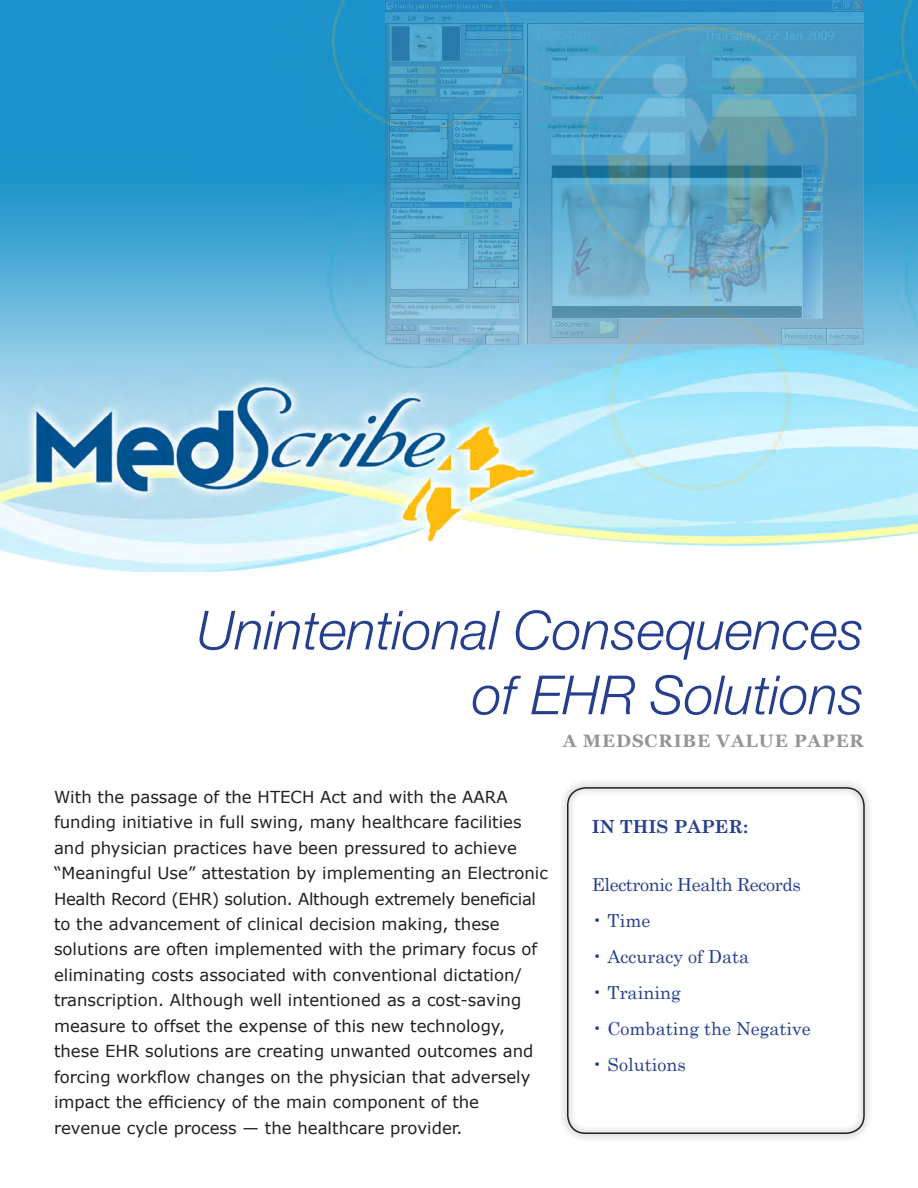
<style>
.page{position:relative;width:918px;height:1188px;background:#fff}
.page>*{position:absolute;margin:0;border:0;box-sizing:border-box;transform-origin:0 0}
.t1{font:italic 300 54px/64.8px "Helvetica Neue";color:#253f8e;text-align:right}
.t2{font:18px "Century Schoolbook";color:#253f8e}
.t3{font:18px "Century Schoolbook";letter-spacing:-.02em;color:#253f8e}
.t4{font:700 18px "Georgia";letter-spacing:.05em;color:#939598}
.t5{font:700 18px "Century Schoolbook";color:#253f8e}
.t6{font:16.5px/25.5px "Verdana";color:#231f20}
</style>
<div class="page">
<img style="left:0;top:0;width:918px;height:571px">
<div style="left:559px;top:779px;width:314px;height:363px;background:#231f20;opacity:.75"></div>
<div style="left:567px;top:787px;width:298px;height:347px;border:2px solid #231f20;border-radius:18px"></div>
<img style="left:386px;top:0;width:478px;height:344px">
<p class="t1" style="left:197px;top:597px;width:669px">Unintentional Consequences of EHR Solutions</p>
<p class="t4" style="left:563px;top:731px;width:302px">A MEDSCRIBE VALUE PAPER</p>
<p class="t6" style="left:54px;top:783px;width:495px">With the passage of the HTECH Act and with the AARA funding initiative in full swing, many healthcare facilities and physician practices have been pressured to achieve “Meaningful Use” attestation by implementing an Electronic Health Record (EHR) solution. Although extremely beneficial to the advancement of clinical decision making, these solutions are often implemented with the primary focus of eliminating costs associated with conventional dictation/ transcription. Although well intentioned as a cost-saving measure to offset the expense of this new technology, these EHR solutions are creating unwanted outcomes and forcing workflow changes on the physician that adversely impact the efficiency of the main component of the revenue cycle process — the healthcare provider.</p>
<p class="t5" style="left:592px;top:816px;width:158px">IN THIS PAPER:</p>
<p class="t3" style="left:592px;top:874px;width:210px">Electronic Health Records</p>
<p class="t2" style="left:592px;top:910px;width:60px">• Time</p>
<p class="t2" style="left:592px;top:946px;width:159px">• Accuracy of Data</p>
<p class="t2" style="left:592px;top:982px;width:90px">• Training</p>
<p class="t2" style="left:592px;top:1018px;width:220px">• Combating the Negative</p>
<p class="t2" style="left:592px;top:1054px;width:95px">• Solutions</p>
</div>
